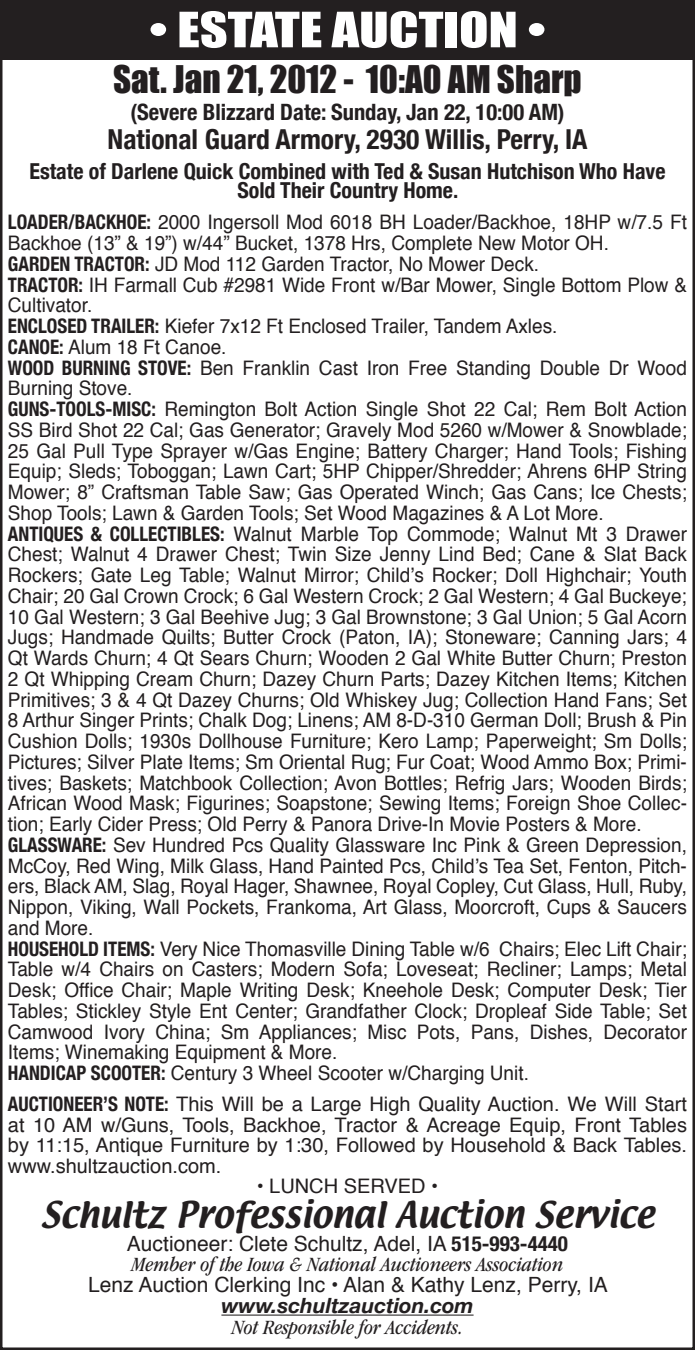
<style>
.page{position:relative;width:695px;height:1350px;background:#fff}
.page>*{position:absolute;margin:0;border:0;box-sizing:border-box;transform-origin:0 0}
.t1{font:45px "Impact";color:#fff;scale:1.2 1}
.t2{font:35px "Impact";color:#231f20}
.t3{font:32px "Textile";color:#231f20}
.t4{font:700 condensed 27.5px "Helvetica Neue";color:#231f20}
.t5{font:700 condensed 22.5px "Helvetica Neue";color:#231f20}
.t6{font:700 condensed 22px/20px "Helvetica Neue";color:#231f20;text-align:center}
.t7{font:21px "Helvetica";color:#231f20}
.t8{font:italic condensed 21px "ITC Garamond Std";color:#231f20}
.t9{font:italic 700 21px "Helvetica Neue";color:#231f20}
.t10{font:20px/20.8px "Helvetica";color:#231f20;scale:.95 1}
.t11{font:20px/20.8px "Helvetica";color:#231f20;text-align:justify}
.s1{font-family:"Helvetica Neue";font-weight:700;font-stretch:condensed}
</style>
<div class="page">
<hr style="left:221px;top:1315px;width:252px;height:1px;background:#231f20">
<div style="left:0;top:0;width:695px;height:59px;background:#231f20"></div>
<h1 class="t1" style="left:149px;top:-5px;width:332px">• ESTATE AUCTION •</h1>
<h2 class="t2" style="left:113px;top:52px;width:470px">Sat. Jan 21, 2012 - 10:A0 AM Sharp</h2>
<p class="t5" style="left:130px;top:98px;width:436px">(Severe Blizzard Date: Sunday, Jan 22, 10:00 AM)</p>
<h3 class="t4" style="left:108px;top:122px;width:481px">National Guard Armory, 2930 Willis, Perry, IA</h3>
<p class="t6" style="left:29px;top:160px;width:637px">Estate of Darlene Quick Combined with Ted &amp; Susan Hutchison Who Have<br>Sold Their Country Home.</p>
<p class="t10" style="left:8px;top:212px;width:716px"><span class="s1">Loader/Backhoe:</span> 2000 Ingersoll Mod 6018 BH Loader/Backhoe, 18HP w/7.5 Ft Backhoe (13” &amp; 19”) w/44” Bucket, 1378 Hrs, Complete New Motor OH.<br><span class="s1">GARDEN TRACTOR:</span> JD Mod 112 Garden Tractor, No Mower Deck.<br><span class="s1">TRACTOR:</span> IH Farmall Cub #2981 Wide Front w/Bar Mower, Single Bottom Plow &amp; Cultivator.<br><span class="s1">ENCLOSED TRAILER:</span> Kiefer 7x12 Ft Enclosed Trailer, Tandem Axles.<br><span class="s1">CANOE:</span> Alum 18 Ft Canoe.<br><span class="s1">WOOD BURNING STOVE:</span> Ben Franklin Cast Iron Free Standing Double Dr Wood Burning Stove.<br><span class="s1">GUNS-TOOLS-MISC:</span> Remington Bolt Action Single Shot 22 Cal; Rem Bolt Action SS Bird Shot 22 Cal; Gas Generator; Gravely Mod 5260 w/Mower &amp; Snowblade; 25 Gal Pull Type Sprayer w/Gas Engine; Battery Charger; Hand Tools; Fishing Equip; Sleds; Toboggan; Lawn Cart; 5HP Chipper/Shredder; Ahrens 6HP String Mower; 8” Craftsman Table Saw; Gas Operated Winch; Gas Cans; Ice Chests; Shop Tools; Lawn &amp; Garden Tools; Set Wood Magazines &amp; A Lot More.<br><span class="s1">ANTIQUES &amp; COLLECTIBLES:</span> Walnut Marble Top Commode; Walnut Mt 3 Drawer Chest; Walnut 4 Drawer Chest; Twin Size Jenny Lind Bed; Cane &amp; Slat Back Rockers; Gate Leg Table; Walnut Mirror; Child’s Rocker; Doll Highchair; Youth Chair; 20 Gal Crown Crock; 6 Gal Western Crock; 2 Gal Western; 4 Gal Buckeye; 10 Gal Western; 3 Gal Beehive Jug; 3 Gal Brownstone; 3 Gal Union; 5 Gal Acorn Jugs; Handmade Quilts; Butter Crock (Paton, IA); Stoneware; Canning Jars; 4<br>Qt Wards Churn; 4 Qt Sears Churn; Wooden 2 Gal White Butter Churn; Preston 2 Qt Whipping Cream Churn; Dazey Churn Parts; Dazey Kitchen Items; Kitchen Primitives; 3 &amp; 4 Qt Dazey Churns; Old Whiskey Jug; Collection Hand Fans; Set 8 Arthur Singer Prints; Chalk Dog; Linens; AM 8-D-310 German Doll; Brush &amp; Pin Cushion Dolls; 1930s Dollhouse Furniture; Kero Lamp; Paperweight; Sm Dolls; Pictures; Silver Plate Items; Sm Oriental Rug; Fur Coat; Wood Ammo Box; Primi&shy;tives; Baskets; Matchbook Collection; Avon Bottles; Refrig Jars; Wooden Birds; African Wood Mask; Figurines; Soapstone; Sewing Items; Foreign Shoe Collec&shy;tion; Early Cider Press; Old Perry &amp; Panora Drive-In Movie Posters &amp; More.<br><span class="s1">GLASSWARE:</span> Sev Hundred Pcs Quality Glassware Inc Pink &amp; Green Depression, McCoy, Red Wing, Milk Glass, Hand Painted Pcs, Child’s Tea Set, Fenton, Pitch&shy;ers, Black AM, Slag, Royal Hager, Shawnee, Royal Copley, Cut Glass, Hull, Ruby, Nippon, Viking, Wall Pockets, Frankoma, Art Glass, Moorcroft, Cups &amp; Saucers and More.<br><span class="s1">HOUSEHOLD ITEMS:</span> Very Nice Thomasville Dining Table w/6 Chairs; Elec Lift Chair; Table w/4 Chairs on Casters; Modern Sofa; Loveseat; Recliner; Lamps; Metal Desk; Office Chair; Maple Writing Desk; Kneehole Desk; Computer Desk; Tier Tables; Stickley Style Ent Center; Grandfather Clock; Dropleaf Side Table; Set Camwood Ivory China; Sm Appliances; Misc Pots, Pans, Dishes, Decorator Items; Winemaking Equipment &amp; More.<br><span class="s1">HANDICAP SCOOTER:</span> Century 3 Wheel Scooter w/Charging Unit.</p>
<p class="t11" style="left:8px;top:1094px;width:680px"><span class="s1">AUCTIONEER’S NOTE:</span> This Will be a Large High Quality Auction. We Will Start at 10 AM w/Guns, Tools, Backhoe, Tractor &amp; Acreage Equip, Front Tables by 11:15, Antique Furniture by 1:30, Followed by Household &amp; Back Tables. www.shultzauction.com.</p>
<p class="t11" style="left:257px;top:1176px;width:183px">• LUNCH SERVED •</p>
<h3 class="t3" style="left:41px;top:1192px;width:615px">Schultz Professional Auction Service</h3>
<p class="t7" style="left:127px;top:1227px;width:442px">Auctioneer: Clete Schultz, Adel, IA <span class="s1">515-993-4440</span></p>
<p class="t8" style="left:132px;top:1253px;width:433px">Member of the Iowa &amp; National Auctioneers Association</p>
<p class="t7" style="left:88px;top:1269px;width:521px">Lenz Auction Clerking Inc • Alan &amp; Kathy Lenz, Perry, IA</p>
<p class="t9" style="left:221px;top:1293px;width:254px">www.schultzauction.com</p>
<p class="t8" style="left:232px;top:1316px;width:233px">Not Responsible for Accidents.</p>
</div>
